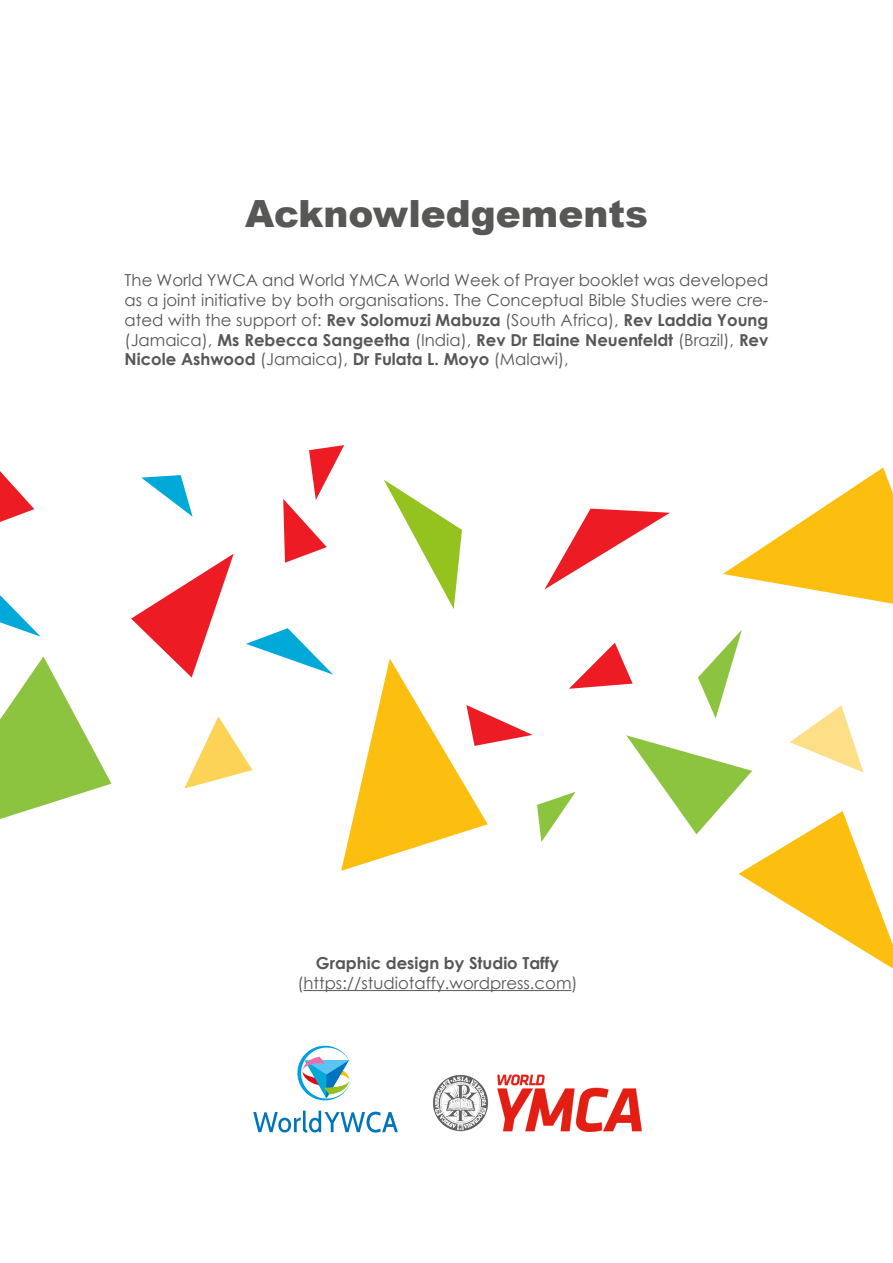
<style>
.page{position:relative;width:893px;height:1263px;background:#fff}
.page>*{position:absolute;margin:0;border:0;box-sizing:border-box;transform-origin:0 0}
.t1{font:900 37.5px "Arial";color:#575756}
.t2{font:16.5px/19.8px "Century Gothic";color:#575756;text-align:justify}
.t3{font:700 16.5px "Century Gothic";color:#575756}
.s1{font-weight:700}
</style>
<div class="page">
<svg style="left:184px;top:716px;width:68px;height:73px"></svg>
<svg style="left:0;top:471px;width:34px;height:51px"></svg>
<svg style="left:246px;top:628px;width:87px;height:47px"></svg>
<svg style="left:0;top:595px;width:41px;height:42px"></svg>
<svg style="left:723px;top:467px;width:170px;height:137px"></svg>
<svg style="left:283px;top:445px;width:61px;height:118px"></svg>
<svg style="left:131px;top:554px;width:103px;height:123px"></svg>
<svg style="left:0;top:656px;width:111px;height:163px"></svg>
<svg style="left:544px;top:509px;width:126px;height:80px"></svg>
<svg style="left:384px;top:480px;width:78px;height:129px"></svg>
<svg style="left:341px;top:630px;width:552px;height:338px"></svg>
<svg style="left:141px;top:475px;width:52px;height:42px"></svg>
<img style="left:433px;top:1074px;width:209px;height:57px">
<svg style="left:297px;top:1046px;width:55px;height:54px"></svg>
<svg style="left:253px;top:1110px;width:145px;height:22px"></svg>
<hr style="left:303px;top:990px;width:268px;height:1px;background:#575756">
<h1 class="t1" style="left:245px;top:186px;width:404px">Acknowledgements</h1>
<p class="t2" style="left:125px;top:270px;width:645px">The World YWCA and World YMCA World Week of Prayer booklet was developed as a joint initiative by both organisations. The Conceptual Bible Studies were cre&shy;ated with the support of: <span class="s1">Rev Solomuzi Mabuza</span> (South Africa), <span class="s1">Rev Laddia Young </span>(Jamaica), <span class="s1">Ms Rebecca Sangeetha</span> (India), <span class="s1">Rev Dr Elaine Neuenfeldt</span> (Brazil), <span class="s1">Rev Nicole Ashwood</span> (Jamaica), <span class="s1">Dr Fulata L. Moyo</span> (Malawi),</p>
<p class="t3" style="left:316px;top:951px;width:245px">Graphic design by Studio Taffy</p>
<p class="t2" style="left:297px;top:973px;width:282px">(https://studiotaffy.wordpress.com)</p>
</div>
